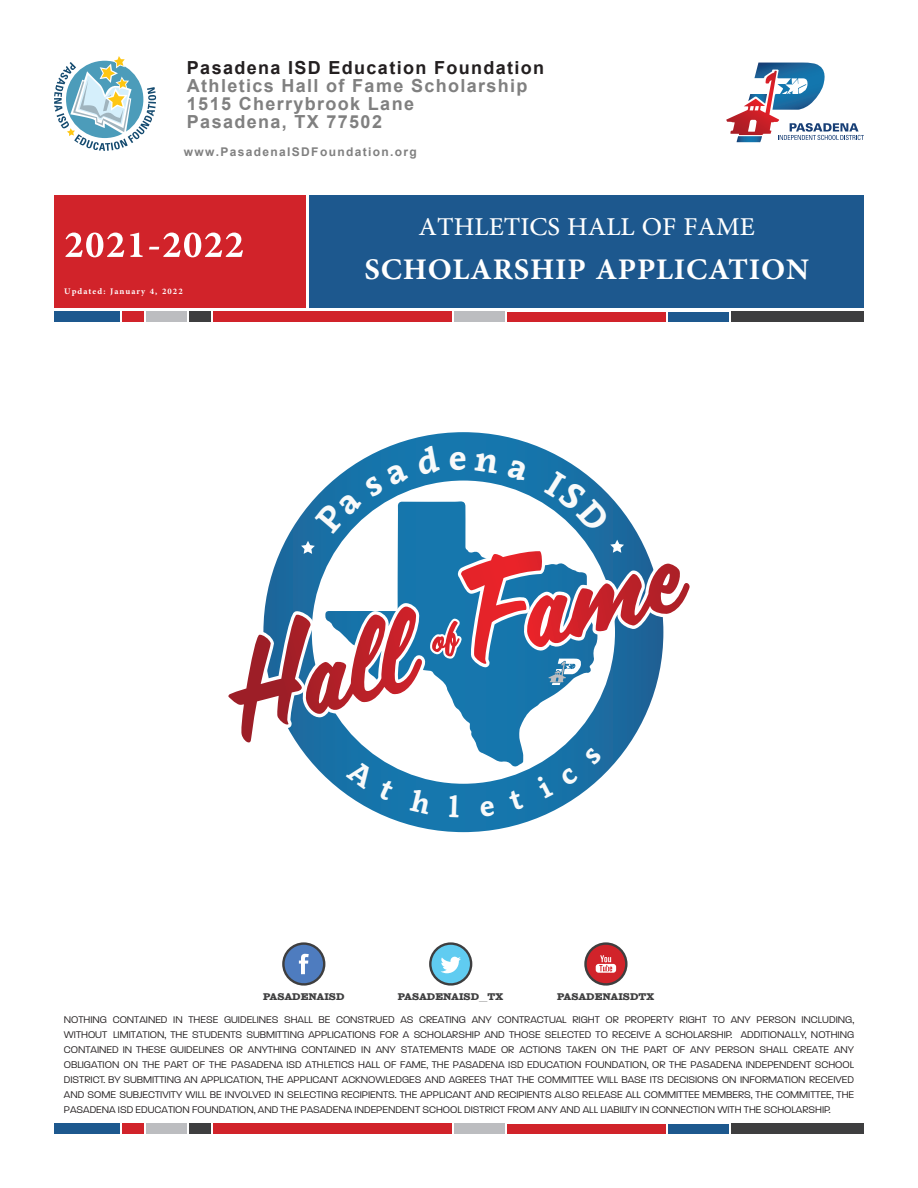
<style>
.page{position:relative;width:918px;height:1188px;background:#fff}
.page>*{position:absolute;margin:0;border:0;box-sizing:border-box;transform-origin:0 0}
.t1{font:700 54px "Adobe Arabic";letter-spacing:.02em;color:#fff}
.t2{font:700 42px "Adobe Arabic";letter-spacing:.015em;color:#fff}
.t3{font:36px "Adobe Arabic";color:#fff}
.t4{font:700 18px/18px "Arial";letter-spacing:.075em;color:#808080}
.t5{font:700 18px "Arial";letter-spacing:.075em;color:#231f20}
.t6{font:700 12px "Arial";letter-spacing:.11em;color:#808080}
.t7{font:700 12px "Adobe Arabic";letter-spacing:.09em;color:#fff}
.t8{font:300 10.5px/15px "Paralucent";color:#231f20;text-align:justify}
.t9{font:800 9.6px "Sutro";color:#3e3e3f}
</style>
<div class="page">
<svg style="left:387px;top:432px;width:153px;height:400px"></svg>
<svg style="left:54px;top:56px;width:102px;height:95px"></svg>
<svg style="left:726px;top:63px;width:138px;height:79px"></svg>
<div style="left:310px;top:196px;width:554px;height:112px;background:#1d588e"></div>
<div style="left:54px;top:196px;width:252px;height:112px;background:#d1232a"></div>
<div style="left:507px;top:312px;width:159px;height:9px;background:#d1232a"></div>
<div style="left:213px;top:312px;width:239px;height:10px;background:#d1232a"></div>
<div style="left:731px;top:312px;width:133px;height:10px;background:#3e3e3f"></div>
<div style="left:668px;top:312px;width:61px;height:9px;background:#1d588e"></div>
<div style="left:189px;top:312px;width:22px;height:10px;background:#3e3e3f"></div>
<div style="left:122px;top:312px;width:22px;height:10px;background:#d1232a"></div>
<div style="left:146px;top:312px;width:41px;height:10px;background:#bcbdc0"></div>
<div style="left:54px;top:312px;width:66px;height:10px;background:#1d588e"></div>
<div style="left:454px;top:312px;width:50px;height:10px;background:#bcbdc0"></div>
<div style="left:507px;top:1124px;width:159px;height:10px;background:#d1232a"></div>
<div style="left:213px;top:1124px;width:239px;height:10px;background:#d1232a"></div>
<div style="left:731px;top:1124px;width:133px;height:10px;background:#3e3e3f"></div>
<div style="left:668px;top:1124px;width:61px;height:10px;background:#1d588e"></div>
<div style="left:189px;top:1124px;width:22px;height:10px;background:#3e3e3f"></div>
<div style="left:122px;top:1124px;width:22px;height:10px;background:#d1232a"></div>
<div style="left:146px;top:1124px;width:41px;height:10px;background:#bcbdc0"></div>
<div style="left:54px;top:1124px;width:66px;height:10px;background:#1d588e"></div>
<div style="left:454px;top:1124px;width:50px;height:10px;background:#bcbdc0"></div>
<svg style="left:584px;top:942px;width:44px;height:44px"></svg>
<svg style="left:596px;top:955px;width:20px;height:18px"></svg>
<svg style="left:429px;top:942px;width:43px;height:44px"></svg>
<svg style="left:441px;top:957px;width:20px;height:16px"></svg>
<svg style="left:282px;top:942px;width:43px;height:44px"></svg>
<svg style="left:299px;top:954px;width:10px;height:20px"></svg>
<svg style="left:228px;top:446px;width:462px;height:371px"></svg>
<h3 class="t5" style="left:187px;top:55px;width:359px">Pasadena ISD Education Foundation</h3>
<h3 class="t4" style="left:187px;top:77px;width:342px">Athletics Hall of Fame Scholarship<br>1515 Cherrybrook Lane<br>Pasadena, TX 77502</h3>
<p class="t6" style="left:184px;top:143px;width:235px">www.PasadenaISDFoundation.org</p>
<p class="t1" style="left:64px;top:207px;width:181px">2021-2022</p>
<p class="t7" style="left:64px;top:283px;width:120px">Updated: January 4, 2022</p>
<p class="t3" style="left:419px;top:202px;width:338px">ATHLETICS HALL OF FAME</p>
<p class="t2" style="left:365px;top:240px;width:446px">SCHOLARSHIP APPLICATION</p>
<p class="t9" style="left:263px;top:991px;width:83px">PASADENAISD</p>
<p class="t9" style="left:398px;top:991px;width:107px">PASADENAISD_TX</p>
<p class="t9" style="left:557px;top:991px;width:99px">PASADENAISDTX</p>
<p class="t8" style="left:64px;top:1012px;width:792px">NOTHING CONTAINED IN THESE GUIDELINES SHALL BE CONSTRUED AS CREATING ANY CONTRACTUAL RIGHT OR PROPERTY RIGHT TO ANY PERSON INCLUDING, WITHOUT LIMITATION, THE STUDENTS SUBMITTING APPLICATIONS FOR A SCHOLARSHIP AND THOSE SELECTED TO RECEIVE A SCHOLARSHIP. ADDITIONALLY, NOTHING CONTAINED IN THESE GUIDELINES OR ANYTHING CONTAINED IN ANY STATEMENTS MADE OR ACTIONS TAKEN ON THE PART OF ANY PERSON SHALL CREATE ANY OBLIGATION ON THE PART OF THE PASADENA ISD ATHLETICS HALL OF FAME, THE PASADENA ISD EDUCATION FOUNDATION, OR THE PASADENA INDEPENDENT SCHOOL DISTRICT. BY SUBMITTING AN APPLICATION, THE APPLICANT ACKNOWLEDGES AND AGREES THAT THE COMMITTEE WILL BASE ITS DECISIONS ON INFORMATION RECEIVED AND SOME SUBJECTIVITY WILL BE INVOLVED IN SELECTING RECIPIENTS. THE APPLICANT AND RECIPIENTS ALSO RELEASE ALL COMMITTEE MEMBERS, THE COMMITTEE, THE PASADENA ISD EDUCATION FOUNDATION, AND THE PASADENA INDEPENDENT SCHOOL DISTRICT FROM ANY AND ALL LIABILITY IN CONNECTION WITH THE SCHOLARSHIP.</p>
</div>
